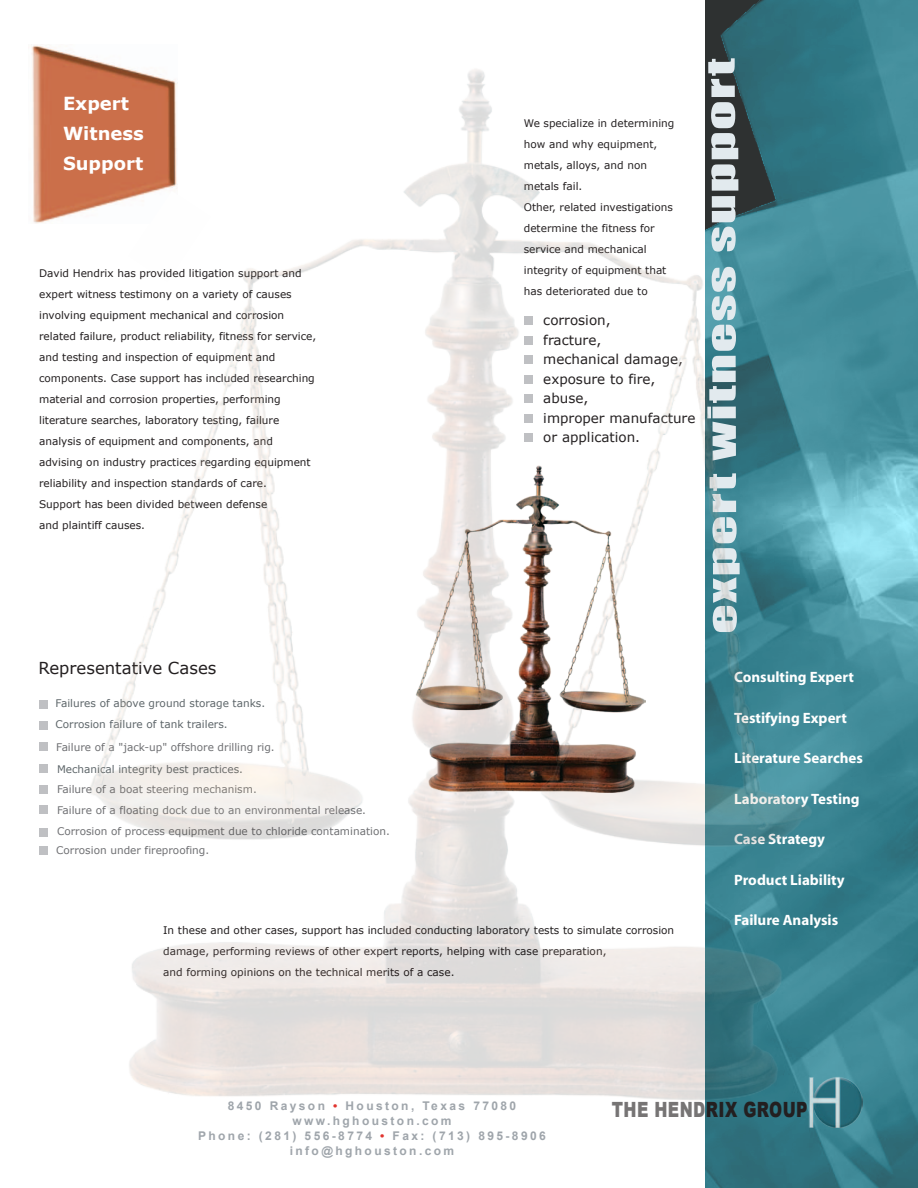
<style>
.page{position:relative;width:918px;height:1188px;background:#fff}
.page>*{position:absolute;margin:0;border:0;box-sizing:border-box;transform-origin:0 0}
.t1{font:36px "Impact";letter-spacing:.02em;color:#e2eaee;scale:1.6 1}
.t2{font:900 21px "Arial";letter-spacing:.025em;color:#231f20;scale:.75 1}
.t3{font:700 18px/30px "Verdana";color:#fff}
.t4{font:16.5px "Verdana";color:#231f20}
.t5{font:700 15px "Myriad";color:#fff}
.t6{font:13.5px/19.5px "Verdana";color:#252122}
.t7{font:700 12px/15px "Arial";letter-spacing:.2em;color:#9fa5ab;text-align:center}
.t8{font:10.5px/21px "Verdana";color:#231f20}
.t9{font:10.5px/20.2px "Verdana";color:#6f7073}
.t10{font:10.5px/21px "Verdana";color:#252122}
.t11{font:10.5px "Verdana";color:#5e666a}
.s1{color:#e13530}
.s2{color:rgb(35 31 32/.62)}
</style>
<div class="page">
<img style="left:31px;top:45px;width:92px;height:179px">
<img style="left:706px;top:0;width:212px;height:1188px">
<img style="left:808px;top:1077px;width:54px;height:51px">
<div style="left:39px;top:701px;width:9px;height:8px;background:#bfc0c3"></div>
<div style="left:39px;top:721px;width:9px;height:8px;background:#bfc0c3"></div>
<div style="left:39px;top:742px;width:9px;height:9px;background:#bfc0c3"></div>
<div style="left:39px;top:764px;width:9px;height:8px;background:#bfc0c3"></div>
<div style="left:39px;top:786px;width:9px;height:8px;background:#bfc0c3"></div>
<div style="left:39px;top:806px;width:9px;height:8px;background:#bfc0c3"></div>
<div style="left:39px;top:828px;width:9px;height:8px;background:#bfc0c3"></div>
<div style="left:39px;top:846px;width:9px;height:9px;background:#bfc0c3"></div>
<img style="left:87px;top:68px;width:725px;height:1033px">
<div style="left:524px;top:317px;width:9px;height:8px;background:#bfc0c3"></div>
<div style="left:524px;top:336px;width:9px;height:9px;background:#bfc0c3"></div>
<div style="left:524px;top:356px;width:9px;height:8px;background:#bfc0c3"></div>
<div style="left:524px;top:375px;width:9px;height:8px;background:#bfc0c3"></div>
<div style="left:524px;top:395px;width:9px;height:8px;background:#bfc0c3"></div>
<div style="left:524px;top:414px;width:9px;height:8px;background:#bfc0c3"></div>
<div style="left:524px;top:434px;width:9px;height:8px;background:#bfc0c3"></div>
<h3 class="t3" style="left:63px;top:88px;width:82px">Expert<br>Witness<br>Support</h3>
<p class="t8" style="left:39px;top:262px;width:279px">David Hendrix has provided litigation support and expert witness testimony on a variety of causes involving equipment mechanical and corrosion related failure, product reliability, fitness for service, and testing and inspection of equipment and components. Case support has included researching material and corrosion properties, performing literature searches, laboratory testing, failure analysis of equipment and components, and advising on industry practices regarding equipment reliability and inspection standards of care.<br>Support has been divided between defense<br>and plaintiff causes.</p>
<h3 class="t4" style="left:38px;top:658px;width:180px">Representative Cases</h3>
<p class="t11" style="left:56px;top:697px;width:211px">Failures of above ground storage tanks.</p>
<p class="t11" style="left:56px;top:718px;width:174px">Corrosion failure of tank trailers.</p>
<p class="t9" style="left:56px;top:737px;width:220px">Failure of a "jack-up" offshore drilling rig.</p>
<p class="t9" style="left:57px;top:780px;width:311px">Failure of a boat steering mechanism.<br>Failure of a floating dock due to an environmental release.</p>
<p class="t9" style="left:56px;top:822px;width:335px;line-height:18.8px">Corrosion of process equipment due to chloride contamination.<br>Corrosion under fireproofing.</p>
<p class="t11" style="left:57px;top:763px;width:187px">Mechanical integrity best practices.</p>
<p class="t10" style="left:524px;top:113px;width:152px">We specialize in determining how and why equipment, metals, alloys, and non metals fail.<br>Other, related investigations determine the fitness for service and mechanical integrity of equipment that has deteriorated due to</p>
<p class="t6" style="left:543px;top:311px;width:154px">corrosion,<br>fracture,<br>mechanical damage, exposure to fire, abuse,<br>improper manufacture or application.</p>
<p class="t8" style="left:163px;top:920px;width:513px">In these and other cases, support has included conducting laboratory tests to simulate corrosion damage, performing reviews of other expert reports, helping with case preparation,<br>and forming opinions on the technical merits of a case.</p>
<h1 class="t1" style="left:694px;top:634px;width:361px;rotate:-90deg">expert witness support</h1>
<h3 class="t5" style="left:734px;top:670px;width:121px">Consulting Expert</h3>
<h3 class="t5" style="left:734px;top:710px;width:114px">Testifying Expert</h3>
<h3 class="t5" style="left:734px;top:751px;width:130px">Literature Searches</h3>
<h3 class="t5" style="left:734px;top:791px;width:127px">Laboratory Testing</h3>
<h3 class="t5" style="left:734px;top:832px;width:92px">Case Strategy</h3>
<h3 class="t5" style="left:734px;top:872px;width:112px">Product Liability</h3>
<h3 class="t5" style="left:734px;top:913px;width:106px">Failure Analysis</h3>
<p class="t7" style="left:198px;top:1099px;width:349px">8450 Rayson <span class="s1">•</span> Houston, Texas 77080 www.hghouston.com<br>Phone: (281) 556-8774 <span class="s1">•</span> Fax: (713) 895-8906 info@hghouston.com</p>
<h2 class="t2" style="left:612px;top:1094px;width:263px"><span class="s2">THE HEND</span>RIX GROUP</h2>
</div>
